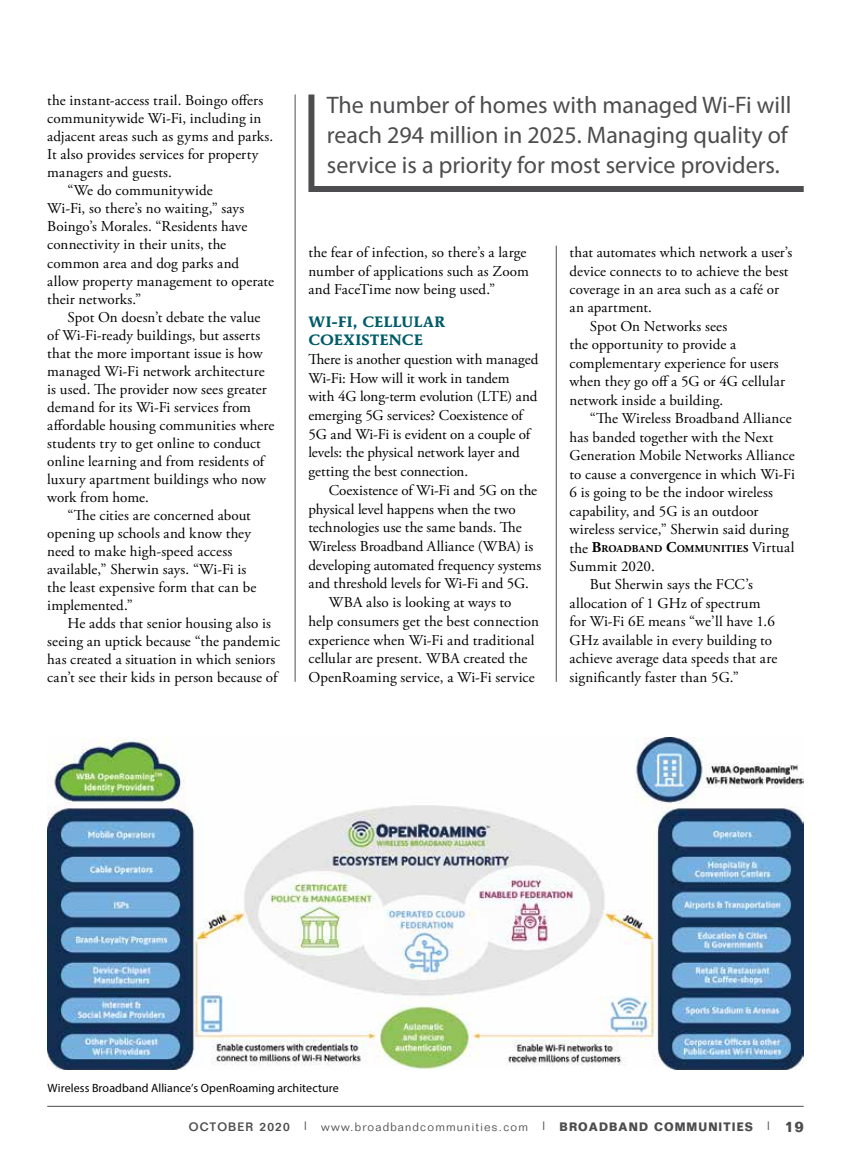
<style>
.page{position:relative;width:851px;height:1161px;background:#fff}
.page>*{position:absolute;margin:0;border:0;box-sizing:border-box;transform-origin:0 0}
.t1{font:24px/30px "Myriad Pro";color:#4d4d4f}
.t2{font:15px/18.8px "Adobe Garamond Pro";letter-spacing:.005em;color:#000}
.t3{font:700 15px/18.8px "AT Mendoza Roman";letter-spacing:.015em;color:#005c68}
.t4{font:300 12px "Folio";letter-spacing:.1em;color:#4d4d4f}
.t5{font:12px "Myriad Pro";letter-spacing:.005em;color:#000}
.t6{font:700 10.5px "Adobe Garamond Pro";letter-spacing:.03em;color:#000}
.s1{font-weight:400;font-size:15px}
.s2{font-size:15px}
.s3{font-weight:500}
.s4{font-weight:700}
.s5{font-weight:700;font-size:15px}
</style>
<div class="page">
<hr style="left:47px;top:1106px;width:756px;height:1px;background:#4d4d4f">
<hr style="left:295px;top:94px;width:1px;height:588px;background:#4d4d4f">
<hr style="left:556px;top:246px;width:1px;height:436px;background:#4d4d4f">
<svg style="left:308px;top:94px;width:496px;height:98px"></svg>
<img style="left:47px;top:737px;width:756px;height:333px">
<p class="t2" style="left:47px;top:92px;width:217px">the instant-access trail. Boingo offers</p>
<p class="t2" style="left:47px;top:110px;width:216px">communitywide Wi-Fi, including in</p>
<p class="t2" style="left:47px;top:128px;width:227px">adjacent areas such as gyms and parks.</p>
<p class="t2" style="left:47px;top:146px;width:213px">It also provides services for property</p>
<p class="t2" style="left:47px;top:164px;width:126px">managers and guests.</p>
<p class="t2" style="left:68px;top:182px;width:146px">“We do communitywide</p>
<p class="t2" style="left:47px;top:200px;width:198px">Wi-Fi, so there’s no waiting,” says</p>
<p class="t2" style="left:47px;top:218px;width:201px">Boingo’s Morales. “Residents have</p>
<p class="t2" style="left:47px;top:236px;width:180px">connectivity in their units, the</p>
<p class="t2" style="left:47px;top:254px;width:193px">common area and dog parks and</p>
<p class="t2" style="left:47px;top:272px;width:228px">allow property management to operate</p>
<p class="t2" style="left:47px;top:290px;width:95px">their networks.”</p>
<p class="t2" style="left:68px;top:308px;width:194px">Spot On doesn’t debate the value</p>
<p class="t2" style="left:47px;top:326px;width:214px">of Wi-Fi-ready buildings, but asserts</p>
<p class="t2" style="left:47px;top:344px;width:217px">that the more important issue is how</p>
<p class="t2" style="left:47px;top:362px;width:219px">managed Wi-Fi network architecture</p>
<p class="t2" style="left:47px;top:380px;width:221px">is used. The provider now sees greater</p>
<p class="t2" style="left:47px;top:398px;width:205px">demand for its Wi-Fi services from</p>
<p class="t2" style="left:47px;top:416px;width:228px">affordable housing communities where</p>
<p class="t2" style="left:47px;top:434px;width:215px">students try to get online to conduct</p>
<p class="t2" style="left:47px;top:452px;width:218px">online learning and from residents of</p>
<p class="t2" style="left:47px;top:470px;width:220px">luxury apartment buildings who now</p>
<p class="t2" style="left:47px;top:488px;width:103px">work from home.</p>
<p class="t2" style="left:68px;top:506px;width:185px">“The cities are concerned about</p>
<p class="t2" style="left:47px;top:524px;width:205px">opening up schools and know they</p>
<p class="t2" style="left:47px;top:542px;width:186px">need to make high-speed access</p>
<p class="t2" style="left:47px;top:560px;width:201px">available,” Sherwin says. “Wi-Fi is</p>
<p class="t2" style="left:47px;top:578px;width:210px">the least expensive form that can be</p>
<p class="t2" style="left:47px;top:596px;width:87px">implemented.”</p>
<p class="t2" style="left:68px;top:614px;width:205px">He adds that senior housing also is</p>
<p class="t2" style="left:47px;top:632px;width:234px">seeing an uptick because “the pandemic</p>
<p class="t2" style="left:47px;top:650px;width:230px">has created a situation in which seniors</p>
<p class="t2" style="left:47px;top:668px;width:231px">can’t see their kids in person because of</p>
<h1 class="t1" style="left:327px;top:89px;width:466px">The number of homes with managed Wi-Fi will reach 294 million in 2025. Managing quality of service is a priority for most service providers.</h1>
<p class="t2" style="left:308px;top:243px;width:222px">the fear of infection, so there’s a large number of applications such as Zoom and FaceTime now being used.”</p>
<p class="t3" style="left:308px;top:312px;width:138px">WI-FI, CELLULAR<br>COEXISTENCE</p>
<p class="t2" style="left:308px;top:350px;width:231px">There is another question with managed Wi-Fi: How will it work in tandem with 4G long-term evolution (LTE) and emerging 5G services? Coexistence of 5G and Wi-Fi is evident on a couple of levels: the physical network layer and getting the best connection.</p>
<p class="t2" style="left:328px;top:481px;width:210px">Coexistence of Wi-Fi and 5G on the</p>
<p class="t2" style="left:308px;top:500px;width:209px">physical level happens when the two</p>
<p class="t2" style="left:308px;top:519px;width:215px">technologies use the same bands. The</p>
<p class="t2" style="left:308px;top:537px;width:226px">Wireless Broadband Alliance (WBA) is</p>
<p class="t2" style="left:308px;top:556px;width:234px">developing automated frequency systems</p>
<p class="t2" style="left:308px;top:575px;width:222px">and threshold levels for Wi-Fi and 5G.</p>
<p class="t2" style="left:328px;top:594px;width:184px">WBA also is looking at ways to</p>
<p class="t2" style="left:308px;top:612px;width:232px">help consumers get the best connection</p>
<p class="t2" style="left:308px;top:631px;width:228px">experience when Wi-Fi and traditional</p>
<p class="t2" style="left:308px;top:650px;width:220px">cellular are present. WBA created the</p>
<p class="t2" style="left:308px;top:668px;width:228px">OpenRoaming service, a Wi-Fi service</p>
<p class="t2" style="left:569px;top:243px;width:224px">that automates which network a user’s</p>
<p class="t2" style="left:569px;top:262px;width:220px">device connects to to achieve the best</p>
<p class="t2" style="left:569px;top:280px;width:211px">coverage in an area such as a café or</p>
<p class="t2" style="left:569px;top:299px;width:84px">an apartment.</p>
<p class="t2" style="left:589px;top:317px;width:139px">Spot On Networks sees</p>
<p class="t2" style="left:569px;top:336px;width:168px">the opportunity to provide a</p>
<p class="t2" style="left:569px;top:354px;width:211px">complementary experience for users</p>
<p class="t2" style="left:569px;top:373px;width:217px">when they go off a 5G or 4G cellular</p>
<p class="t2" style="left:569px;top:391px;width:155px">network inside a building.</p>
<p class="t2" style="left:589px;top:410px;width:203px">“The Wireless Broadband Alliance</p>
<p class="t2" style="left:569px;top:428px;width:205px">has banded together with the Next</p>
<p class="t2" style="left:569px;top:447px;width:226px">Generation Mobile Networks Alliance</p>
<p class="t2" style="left:569px;top:465px;width:227px">to cause a convergence in which Wi-Fi</p>
<p class="t2" style="left:569px;top:484px;width:205px">6 is going to be the indoor wireless</p>
<p class="t2" style="left:569px;top:502px;width:190px">capability, and 5G is an outdoor</p>
<p class="t2" style="left:569px;top:521px;width:221px">wireless service,” Sherwin said during</p>
<p class="t6" style="left:569px;top:543px;width:226px"><span class="s1">the</span> <span class="s2">B</span>ROADBAND <span class="s2">C</span>OMMUNITIES <span class="s1">Virtual</span></p>
<p class="t2" style="left:569px;top:557px;width:87px">Summit 2020.</p>
<p class="t2" style="left:590px;top:576px;width:164px">But Sherwin says the FCC’s</p>
<p class="t2" style="left:569px;top:594px;width:192px">allocation of 1 GHz of spectrum</p>
<p class="t2" style="left:569px;top:613px;width:207px">for Wi-Fi 6E means “we’ll have 1.6</p>
<p class="t2" style="left:569px;top:631px;width:204px">GHz available in every building to</p>
<p class="t2" style="left:569px;top:650px;width:209px">achieve average data speeds that are</p>
<p class="t2" style="left:569px;top:668px;width:171px">significantly faster than 5G.”</p>
<p class="t5" style="left:47px;top:1081px;width:293px">Wireless Broadband Alliance’s OpenRoaming architecture</p>
<p class="t4" style="left:189px;top:1120px;width:616px"><span class="s3">OCTOBER 2020 |</span> www.broadbandcommunities.com <span class="s3">|</span> <span class="s4">BROADBAND COMMUNITIES</span> <span class="s3">|</span> <span class="s5">19</span></p>
</div>
